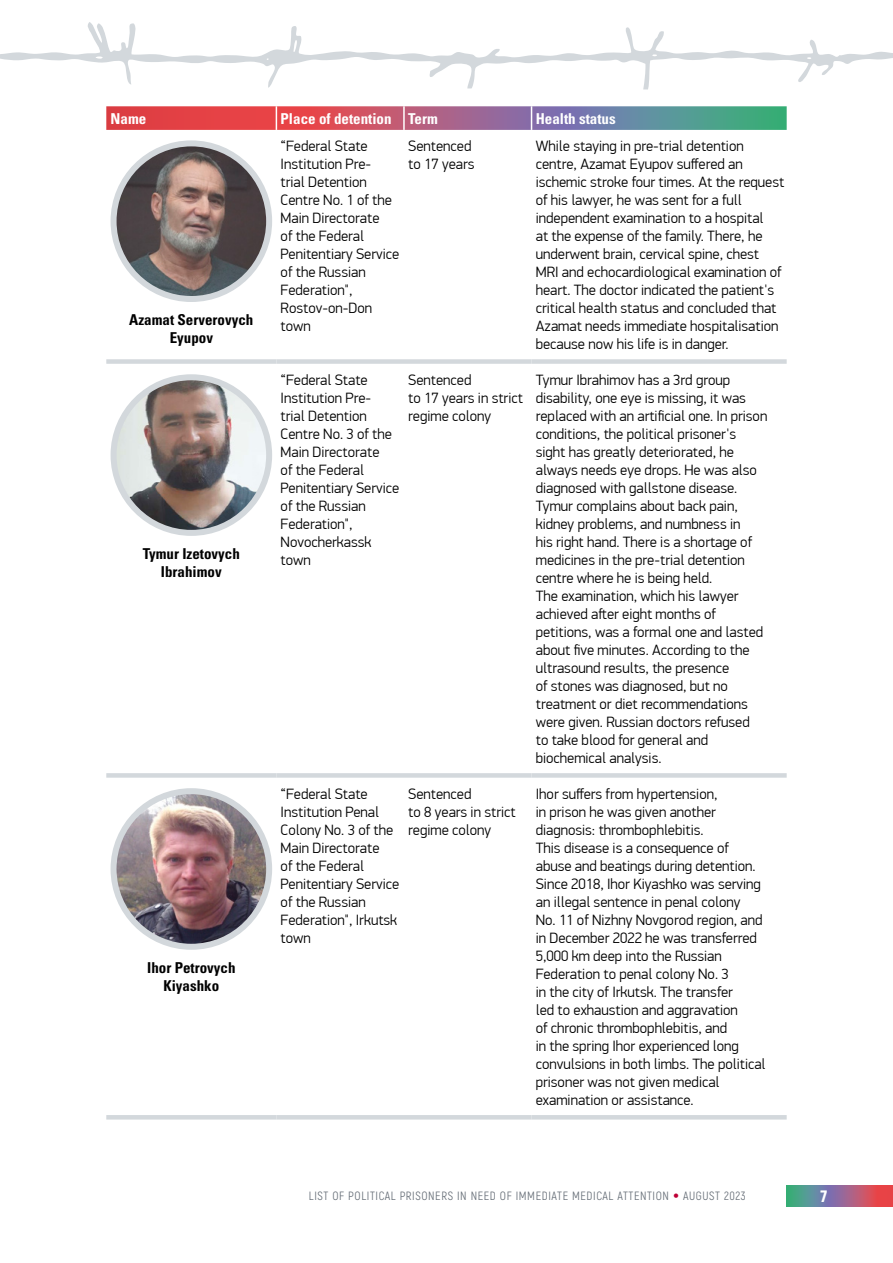
<style>
.page{position:relative;width:893px;height:1263px;background:#fff}
.page>*{position:absolute;margin:0;border:0;box-sizing:border-box;transform-origin:0 0}
.t1{font:900 16.5px "Akrobat";color:#fff}
.TableTEXT{font:300 15px/18px "PF Din Display Pro";color:#000}
.Name{font:15px/18px "Univers LTCYR 67 Bold Cond";color:#000;text-align:center}
.t2{font:15px "Univers LTCYR 67 Bold Cond";color:#fff}
.t3{font:12px "Akrobat";letter-spacing:.05em;color:#666e77}
.s1{font-family:"Univers LTCYR 45";font-weight:300;color:#be0036}
</style>
<div class="page">
<svg style="left:787px;top:1185px;width:106px;height:22px;background:#957081"></svg>
<svg style="left:0;top:22px;width:893px;height:67px"></svg>
<svg style="left:106px;top:106px;width:681px;height:24px;background:#a46b79"></svg>
<div style="left:106px;top:359px;width:170px;height:5px;background:#d3d8dc"></div>
<div style="left:276px;top:359px;width:128px;height:5px;background:#d3d8dc"></div>
<div style="left:404px;top:359px;width:127px;height:5px;background:#d3d8dc"></div>
<div style="left:531px;top:359px;width:256px;height:5px;background:#d3d8dc"></div>
<div style="left:106px;top:773px;width:170px;height:5px;background:#d3d8dc"></div>
<div style="left:276px;top:773px;width:128px;height:5px;background:#d3d8dc"></div>
<div style="left:404px;top:773px;width:127px;height:5px;background:#d3d8dc"></div>
<div style="left:531px;top:773px;width:256px;height:5px;background:#d3d8dc"></div>
<hr style="left:106px;top:1115px;width:170px;height:4px;background:#d3d8dc">
<hr style="left:276px;top:1115px;width:128px;height:4px;background:#d3d8dc">
<hr style="left:404px;top:1115px;width:127px;height:4px;background:#d3d8dc">
<hr style="left:531px;top:1115px;width:256px;height:4px;background:#d3d8dc">
<img style="left:114px;top:143px;width:155px;height:156px;border-radius:78px">
<div style="left:111px;top:140px;width:161px;height:162px;border:6px solid #d3d8dc;border-radius:50%"></div>
<img style="left:114px;top:377px;width:155px;height:156px;border-radius:78px">
<div style="left:111px;top:374px;width:161px;height:162px;border:6px solid #d3d8dc;border-radius:50%"></div>
<img style="left:114px;top:791px;width:155px;height:156px;border-radius:78px">
<div style="left:111px;top:788px;width:161px;height:162px;border:6px solid #d3d8dc;border-radius:50%"></div>
<p class="t2" style="left:111px;top:109px;width:37px">Name</p>
<p class="t2" style="left:281px;top:109px;width:112px">Place of detention</p>
<p class="t2" style="left:408px;top:109px;width:31px">Term</p>
<p class="t2" style="left:536px;top:109px;width:81px">Health status</p>
<p class="Name" style="left:129px;top:311px;width:126px">Azamat Serverovych<br>Eyupov</p>
<p class="Name" style="left:143px;top:544px;width:98px">Tymur Izetovych<br>Ibrahimov</p>
<p class="Name" style="left:147px;top:958px;width:90px">Ihor Petrovych<br>Kiyashko</p>
<p class="TableTEXT" style="left:281px;top:137px;width:120px">“Federal State<br>Institution Pre-<br>trial Detention<br>Centre No. 1 of the<br>Main Directorate<br>of the Federal<br>Penitentiary Service of the Russian<br>Federation",<br>Rostov-on-Don town</p>
<p class="TableTEXT" style="left:408px;top:137px;width:68px">Sentenced to 17 years</p>
<p class="TableTEXT" style="left:536px;top:137px;width:250px">While staying in pre-trial detention centre, Azamat Eyupov suffered an ischemic stroke four times. At the request of his lawyer, he was sent for a full independent examination to a hospital<br>at the expense of the family. There, he underwent brain, cervical spine, chest MRI and echocardiological examination of heart. The doctor indicated the patient's critical health status and concluded that Azamat needs immediate hospitalisation because now his life is in danger.</p>
<p class="TableTEXT" style="left:281px;top:371px;width:120px">“Federal State<br>Institution Pre-<br>trial Detention<br>Centre No. 3 of the<br>Main Directorate<br>of the Federal<br>Penitentiary Service of the Russian<br>Federation",<br>Novocherkassk town</p>
<p class="TableTEXT" style="left:408px;top:371px;width:116px">Sentenced<br>to 17 years in strict regime colony</p>
<p class="TableTEXT" style="left:536px;top:371px;width:233px">Tymur Ibrahimov has a 3rd group disability, one eye is missing, it was replaced with an artificial one. In prison conditions, the political prisoner's sight has greatly deteriorated, he always needs eye drops. He was also diagnosed with gallstone disease.<br>Tymur complains about back pain, kidney problems, and numbness in<br>his right hand. There is a shortage of medicines in the pre-trial detention centre where he is being held.<br>The examination, which his lawyer achieved after eight months of petitions, was a formal one and lasted about five minutes. According to the ultrasound results, the presence<br>of stones was diagnosed, but no treatment or diet recommendations were given. Russian doctors refused<br>to take blood for general and biochemical analysis.</p>
<p class="TableTEXT" style="left:281px;top:785px;width:120px">“Federal State<br>Institution Penal<br>Colony No. 3 of the<br>Main Directorate<br>of the Federal<br>Penitentiary Service of the Russian<br>Federation", Irkutsk town</p>
<p class="TableTEXT" style="left:408px;top:785px;width:109px">Sentenced<br>to 8 years in strict regime colony</p>
<p class="TableTEXT" style="left:536px;top:785px;width:231px">Ihor suffers from hypertension,<br>in prison he was given another diagnosis: thrombophlebitis.<br>This disease is a consequence of abuse and beatings during detention.<br>Since 2018, Ihor Kiyashko was serving an illegal sentence in penal colony<br>No. 11 of Nizhny Novgorod region, and in December 2022 he was transferred 5,000 km deep into the Russian Federation to penal colony No. 3<br>in the city of Irkutsk. The transfer<br>led to exhaustion and aggravation<br>of chronic thrombophlebitis, and<br>in the spring Ihor experienced long convulsions in both limbs. The political prisoner was not given medical examination or assistance.</p>
<p class="t3" style="left:309px;top:1189px;width:438px">LIST OF POLITICAL PRISONERS IN NEED OF IMMEDIATE MEDICAL ATTENTION <span class="s1">•</span> AUGUST 2023</p>
<p class="t1" style="left:821px;top:1185px;width:8px">7</p>
</div>
